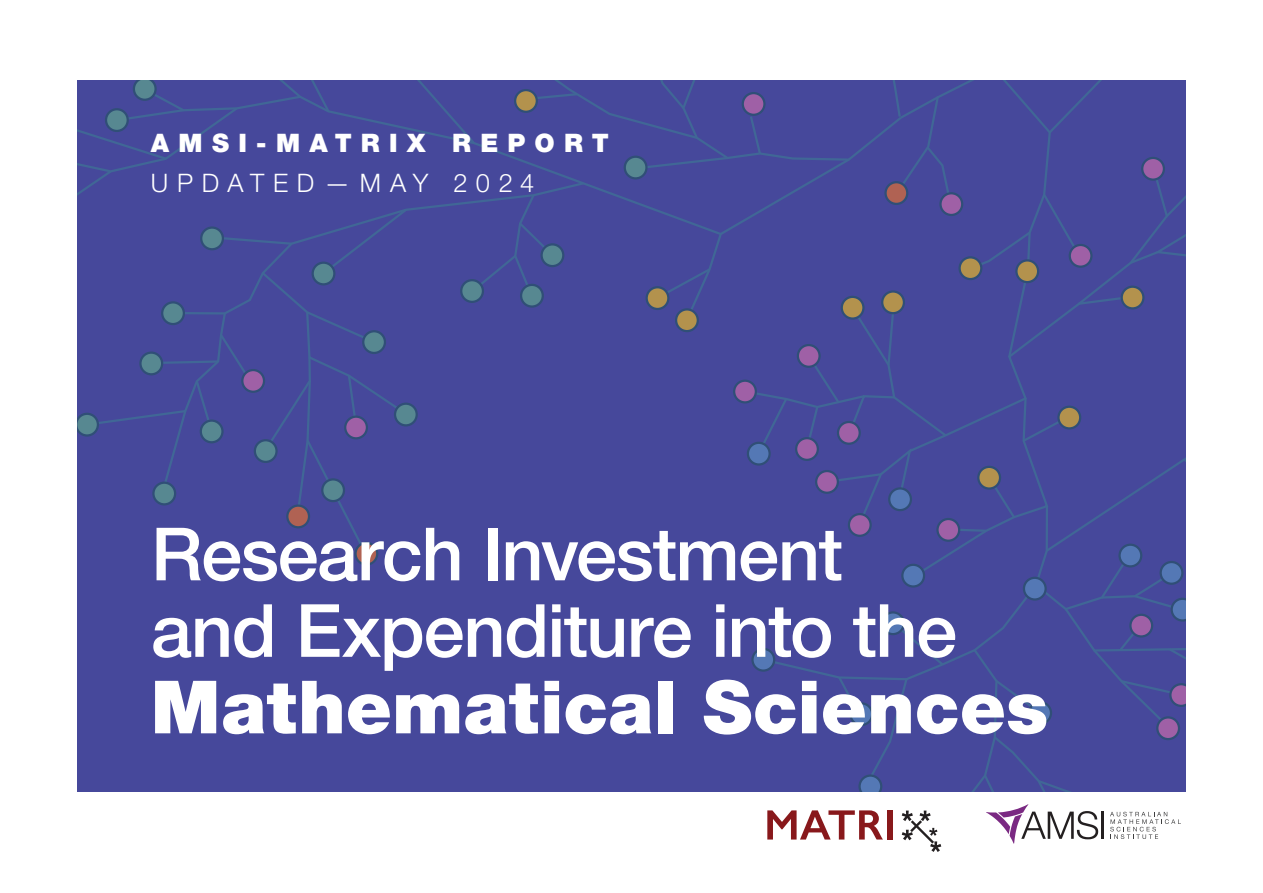
<style>
.page{position:relative;width:1263px;height:893px;background:#fff}
.page>*{position:absolute;margin:0;border:0;box-sizing:border-box;transform-origin:0 0}
.t1{font:500 73.5px/76.5px "Helvetica Neue LT Pro";letter-spacing:-.02em;color:#fff}
.t2{font:900 25.5px "Helvetica Neue LT Pro";letter-spacing:.36em;color:#fff}
.t3{font:300 25.5px "Helvetica Neue LT Pro";letter-spacing:.33em;color:#fff}
.s1{font-weight:900}
</style>
<div class="page">
<div style="left:77px;top:81px;width:1109px;height:711px;background:#46489b"></div>
<div style="left:140px;top:353px;width:22px;height:21px;background:#578891;border-radius:50%"></div>
<div style="left:139px;top:351px;width:24px;height:24px;border:2px solid #304f77;border-radius:50%"></div>
<div style="left:395px;top:404px;width:22px;height:21px;background:#578891;border-radius:50%"></div>
<div style="left:394px;top:403px;width:24px;height:23px;border:2px solid #304f77;border-radius:50%"></div>
<svg style="left:767px;top:810px;width:116px;height:29px"></svg>
<div style="left:887px;top:810px;width:5px;height:29px;background:#88181b"></div>
<svg style="left:902px;top:811px;width:39px;height:41px"></svg>
<hr style="left:1101px;top:812px;width:3px;height:27px;background:#231f20">
<svg style="left:1110px;top:812px;width:71px;height:27px"></svg>
<svg style="left:986px;top:804px;width:112px;height:40px"></svg>
<h1 class="t2" style="left:151px;top:128px;width:459px">AMSI-MATRIX REPORT</h1>
<h1 class="t3" style="left:151px;top:168px;width:385px">UPDATED—MAY 2024</h1>
<h1 class="t1" style="left:151px;top:515px;width:899px">Research Investment<br>and Expenditure into the<br><span class="s1">Mathematical Sciences</span></h1>
</div>
